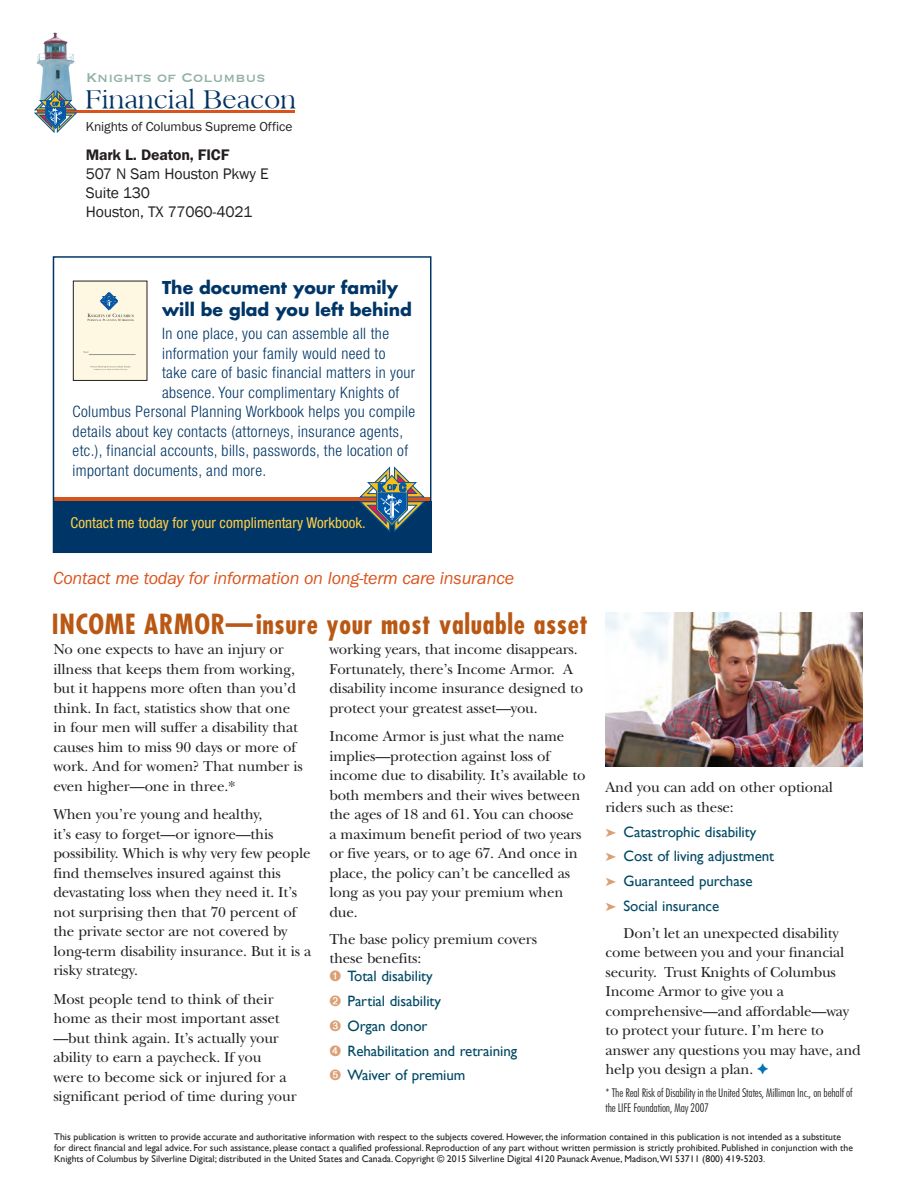
<style>
.page{position:relative;width:918px;height:1188px;background:#fff}
.page>*{position:absolute;margin:0;border:0;box-sizing:border-box;transform-origin:0 0}
.t1{font:27.6px "Sanford";letter-spacing:-.01em;color:#003163}
.t2{font:700 condensed 27px "Futura";letter-spacing:.025em;color:#b95814}
.t3{font:italic 18px "Franklin Gothic Itc T";letter-spacing:-.01em;color:#d9531c}
.t4{font:700 17.25px/22.5px "Futura";color:#003667}
.t5{font:16.5px "Copperplate";color:#91b2a6}
.t6{font:300 condensed 15.75px "Helvetica Neue LT Std";letter-spacing:.025em;color:#003667}
.t7{font:15.75px/19px "Franklin Gothic";letter-spacing:-.01em;color:#231f20}
.t8{font:600 15.75px "Franklin Gothic Itc T";letter-spacing:-.01em;color:#231f20}
.t9{font:15px/19.5px "New Baskerville";letter-spacing:-.01em;color:#231f20}
.t10{font:15px/24.8px "Gill Sans";letter-spacing:-.005em;color:#004964}
.t11{font:condensed 15px "Helvetica Neue";letter-spacing:.005em;color:#ffcf45}
.t12{font:13.5px "Franklin Gothic Itc T";letter-spacing:-.01em;color:#231f20}
.t13{font:300 condensed 12px/15px "Futura BT";letter-spacing:-.01em;color:#231f20}
.t14{font:9.75px/11.2px "Gill Sans";color:#231f20}
.s1{font-family:"Franklin Gothic"}
.s2{color:#da9f74}
.s3{color:#0273bb}
.s4{font-family:"Baskerville"}
</style>
<div class="page">
<img style="left:605px;top:612px;width:257px;height:154px">
<img style="left:36px;top:32px;width:39px;height:58px">
<hr style="left:37px;top:110px;width:258px;height:3px;background:#d9531c">
<svg style="left:35px;top:90px;width:42px;height:43px"></svg>
<div style="left:73px;top:281px;width:74px;height:99px;background:#fef7e1"></div>
<div style="left:73px;top:281px;width:74px;height:100px;border:1px solid #231f20"></div>
<svg style="left:87px;top:293px;width:47px;height:28px"></svg>
<svg style="left:83px;top:351px;width:6px;height:2px"></svg>
<hr style="left:89px;top:354px;width:47px;height:1px;background:#939598">
<svg style="left:90px;top:366px;width:41px;height:4px"></svg>
<div style="left:53px;top:501px;width:378px;height:51px;background:#003667"></div>
<hr style="left:54px;top:497px;width:376px;height:4px;background:#d9531c">
<svg style="left:359px;top:467px;width:66px;height:65px"></svg>
<div style="left:53px;top:256px;width:378px;height:297px;border:2px solid #003667"></div>
<p class="t5" style="left:86px;top:67px;width:181px">Knights of Columbus</p>
<h1 class="t1" style="left:85px;top:82px;width:213px">Financial Beacon</h1>
<p class="t12" style="left:86px;top:119px;width:208px">Knights of Columbus Supreme Office</p>
<p class="t8" style="left:86px;top:146px;width:145px">Mark L. Deaton<span class="s1">, FICF</span></p>
<p class="t7" style="left:86px;top:165px;width:185px">507 N Sam Houston Pkwy E<br>Suite 130<br>Houston, TX 77060-4021</p>
<p class="t4" style="left:162px;top:276px;width:251px">The document your family will be glad you left behind</p>
<p class="t6" style="left:162px;top:325px;width:228px">In one place, you can assemble all the</p>
<p class="t6" style="left:162px;top:344px;width:225px">information your family would need to</p>
<p class="t6" style="left:162px;top:364px;width:255px">take care of basic financial matters in your</p>
<p class="t6" style="left:162px;top:383px;width:239px">absence. Your complimentary Knights of</p>
<p class="t6" style="left:73px;top:403px;width:344px">Columbus Personal Planning Workbook helps you compile</p>
<p class="t6" style="left:73px;top:422px;width:332px">details about key contacts (attorneys, insurance agents,</p>
<p class="t6" style="left:73px;top:442px;width:337px">etc.), financial accounts, bills, passwords, the location of</p>
<p class="t6" style="left:73px;top:461px;width:195px">important documents, and more.</p>
<p class="t11" style="left:71px;top:514px;width:297px">Contact me today for your complimentary Workbook.</p>
<p class="t3" style="left:53px;top:568px;width:462px">Contact me today for information on long-term care insurance</p>
<p class="t2" style="left:52px;top:606px;width:537px">INCOME ARMOR—insure your most valuable asset</p>
<p class="t9" style="left:53px;top:640px;width:251px">No one expects to have an injury or illness that keeps them from working, but it happens more often than you’d think. In fact, statistics show that one in four men will suffer a disability that causes him to miss 90 days or more of work. And for women? That number is even higher—one in three.*</p>
<p class="t9" style="left:53px;top:805px;width:259px">When you’re young and healthy,<br>it’s easy to forget—or ignore—this possibility. Which is why very few people find themselves insured against this devastating loss when they need it. It’s not surprising then that 70 percent of the private sector are not covered by long-term disability insurance. But it is a risky strategy.</p>
<p class="t9" style="left:53px;top:989px;width:245px">Most people tend to think of their home as their most important asset —but think again. It’s actually your ability to earn a paycheck. If you<br>were to become sick or injured for a significant period of time during your</p>
<p class="t9" style="left:329px;top:640px;width:255px">working years, that income disappears.<br>Fortunately, there’s Income Armor. A disability income insurance designed to protect your greatest asset—you.</p>
<p class="t9" style="left:329px;top:727px;width:258px">Income Armor is just what the name implies—protection against loss of income due to disability. It’s available to both members and their wives between the ages of 18 and 61. You can choose<br>a maximum benefit period of two years or five years, or to age 67. And once in place, the policy can’t be cancelled as long as you pay your premium when due.</p>
<p class="t9" style="left:329px;top:929px;width:209px">The base policy premium covers these benefits:</p>
<p class="t10" style="left:329px;top:964px;width:189px"><span class="s2">➊</span> Total disability<br><span class="s2">➋</span> Partial disability<br><span class="s2">➌</span> Organ donor<br><span class="s2">➍</span> Rehabilitation and retraining<br><span class="s2">➎</span> Waiver of premium</p>
<p class="t9" style="left:605px;top:778px;width:229px">And you can add on other optional riders such as these:</p>
<p class="t10" style="left:605px;top:819px;width:170px"><span class="s2">➤</span> Catastrophic disability<br><span class="s2">➤</span> Cost of living adjustment <span class="s2">➤</span> Guaranteed purchase<br><span class="s2">➤</span> Social insurance</p>
<p class="t9" style="left:605px;top:923px;width:257px;text-indent:18px">Don’t let an unexpected disability come between you and your financial security. Trust Knights of Columbus Income Armor to give you a comprehensive—and affordable—way to protect your future. I’m here to answer any questions you may have, and help you design a plan. <span class="s3">✦</span></p>
<p class="t13" style="left:605px;top:1085px;width:248px">* The Real Risk of Disability in the United States, Milliman Inc., on behalf of the LIFE Foundation, May 2007</p>
<p class="t14" style="left:54px;top:1131px;width:800px">This publication is written to provide accurate and authoritative information with respect to the subjects covered. However, the information contained in this publication is not intended as a substitute for direct financial and legal advice. For such assistance, please contact a qualified professional. Reproduction of any part without written permission is strictly prohibited. Published in conjunction with the<br>Knights of Columbus by Silverline Digital; distributed in the United States and Canada. Copyright © 2015 Silverline Digital 4120 Paunack Avenue, Madison,WI 53711 (800) 419-5203<span class="s4">.</span></p>
</div>
